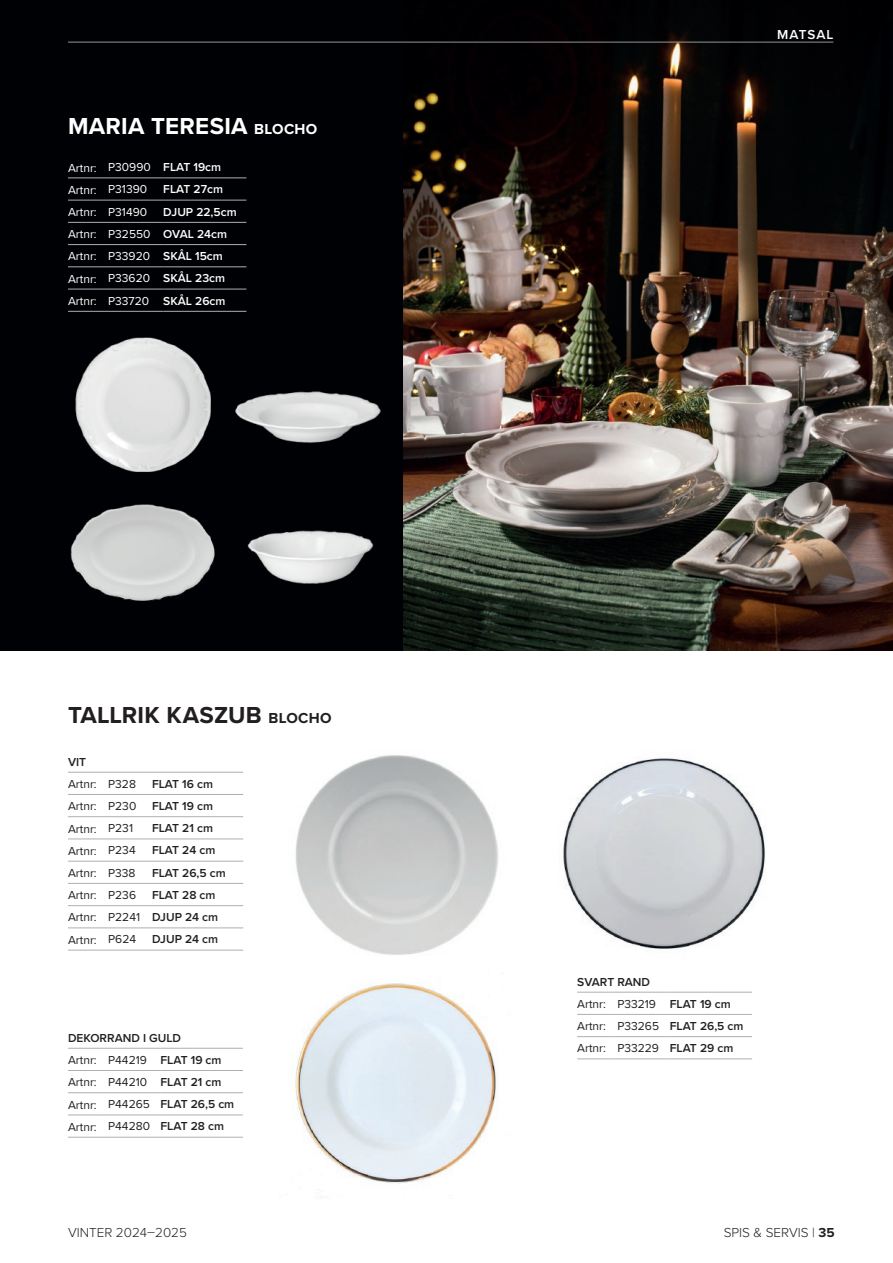
<style>
.page{position:relative;width:893px;height:1263px;background:#fff}
.page>*{position:absolute;margin:0;border:0;box-sizing:border-box;transform-origin:0 0}
.t1{font:700 24px "Proxima Nova";letter-spacing:.01em;color:#231f20}
.t2{font:700 24px "Proxima Nova";letter-spacing:.01em;color:#fff}
.t3{font:300 13.5px "Proxima Nova";color:#231f20}
.t4{font:600 13.5px "Proxima Nova";letter-spacing:.07em;color:#fff}
.t5{font:12px/22.2px "Proxima Nova";color:#231f20}
.t6{font:600 12px/22.2px "Proxima Nova";color:#231f20}
.t7{font:12px/22.4px "Proxima Nova";color:#fff}
.t8{font:600 12px "Proxima Nova";color:#fff}
.s1{font-size:15px}
.s2{font-weight:600}
.s3{font-weight:400}
.s4{font-weight:700}
</style>
<div class="page">
<div style="left:0;top:0;width:893px;height:651px;background:#000104"></div>
<img style="left:404px;top:19px;width:489px;height:632px">
<img style="left:75px;top:337px;width:136px;height:135px">
<img style="left:235px;top:391px;width:146px;height:52px">
<img style="left:70px;top:504px;width:145px;height:97px">
<img style="left:247px;top:530px;width:127px;height:54px">
<img style="left:286px;top:983px;width:211px;height:215px">
<img style="left:563px;top:758px;width:202px;height:191px">
<img style="left:295px;top:755px;width:204px;height:200px">
<hr style="left:68px;top:42px;width:765px;height:1px;background:#939598">
<hr style="left:104px;top:816px;width:48px;height:1px;background:#aeafb3">
<hr style="left:152px;top:816px;width:91px;height:1px;background:#aeafb3">
<hr style="left:104px;top:838px;width:48px;height:1px;background:#aeafb3">
<hr style="left:152px;top:838px;width:91px;height:1px;background:#aeafb3">
<hr style="left:104px;top:861px;width:48px;height:1px;background:#aeafb3">
<hr style="left:152px;top:861px;width:91px;height:1px;background:#aeafb3">
<hr style="left:68px;top:816px;width:36px;height:1px;background:#aeafb3">
<hr style="left:68px;top:838px;width:36px;height:1px;background:#aeafb3">
<hr style="left:68px;top:861px;width:36px;height:1px;background:#aeafb3">
<hr style="left:68px;top:883px;width:36px;height:1px;background:#aeafb3">
<hr style="left:104px;top:883px;width:48px;height:1px;background:#aeafb3">
<hr style="left:152px;top:883px;width:91px;height:1px;background:#aeafb3">
<hr style="left:68px;top:905px;width:36px;height:1px;background:#aeafb3">
<hr style="left:104px;top:905px;width:48px;height:1px;background:#aeafb3">
<hr style="left:152px;top:905px;width:91px;height:1px;background:#aeafb3">
<hr style="left:68px;top:927px;width:36px;height:1px;background:#aeafb3">
<hr style="left:104px;top:927px;width:48px;height:1px;background:#aeafb3">
<hr style="left:152px;top:927px;width:91px;height:1px;background:#aeafb3">
<hr style="left:68px;top:772px;width:36px;height:1px;background:#aeafb3">
<hr style="left:104px;top:772px;width:48px;height:1px;background:#aeafb3">
<hr style="left:152px;top:772px;width:91px;height:1px;background:#aeafb3">
<hr style="left:68px;top:794px;width:36px;height:1px;background:#aeafb3">
<hr style="left:104px;top:794px;width:48px;height:1px;background:#aeafb3">
<hr style="left:152px;top:794px;width:91px;height:1px;background:#aeafb3">
<hr style="left:68px;top:950px;width:36px;height:1px;background:#aeafb3">
<hr style="left:104px;top:950px;width:48px;height:1px;background:#aeafb3">
<hr style="left:152px;top:950px;width:91px;height:1px;background:#aeafb3">
<hr style="left:613px;top:1014px;width:57px;height:1px;background:#aeafb3">
<hr style="left:670px;top:1014px;width:82px;height:1px;background:#aeafb3">
<hr style="left:613px;top:1036px;width:57px;height:1px;background:#aeafb3">
<hr style="left:670px;top:1036px;width:82px;height:1px;background:#aeafb3">
<hr style="left:613px;top:1058px;width:57px;height:1px;background:#aeafb3">
<hr style="left:670px;top:1058px;width:82px;height:1px;background:#aeafb3">
<hr style="left:577px;top:1014px;width:36px;height:1px;background:#aeafb3">
<hr style="left:577px;top:1036px;width:36px;height:1px;background:#aeafb3">
<hr style="left:577px;top:1058px;width:36px;height:1px;background:#aeafb3">
<hr style="left:577px;top:992px;width:36px;height:1px;background:#aeafb3">
<hr style="left:613px;top:992px;width:57px;height:1px;background:#aeafb3">
<hr style="left:670px;top:992px;width:82px;height:1px;background:#aeafb3">
<hr style="left:104px;top:1092px;width:57px;height:1px;background:#aeafb3">
<hr style="left:161px;top:1092px;width:82px;height:1px;background:#aeafb3">
<hr style="left:104px;top:1137px;width:57px;height:1px;background:#aeafb3">
<hr style="left:161px;top:1137px;width:82px;height:1px;background:#aeafb3">
<hr style="left:68px;top:1092px;width:36px;height:1px;background:#aeafb3">
<hr style="left:68px;top:1137px;width:36px;height:1px;background:#aeafb3">
<hr style="left:68px;top:1114px;width:36px;height:1px;background:#aeafb3">
<hr style="left:104px;top:1114px;width:57px;height:1px;background:#aeafb3">
<hr style="left:161px;top:1114px;width:82px;height:1px;background:#aeafb3">
<hr style="left:68px;top:1070px;width:36px;height:1px;background:#aeafb3">
<hr style="left:104px;top:1070px;width:57px;height:1px;background:#aeafb3">
<hr style="left:161px;top:1070px;width:82px;height:1px;background:#aeafb3">
<hr style="left:68px;top:1048px;width:36px;height:1px;background:#aeafb3">
<hr style="left:104px;top:1048px;width:57px;height:1px;background:#aeafb3">
<hr style="left:161px;top:1048px;width:82px;height:1px;background:#aeafb3">
<hr style="left:104px;top:177px;width:59px;height:1px;background:#aeafb3">
<hr style="left:163px;top:177px;width:83px;height:1px;background:#aeafb3">
<hr style="left:104px;top:200px;width:59px;height:1px;background:#aeafb3">
<hr style="left:163px;top:200px;width:83px;height:1px;background:#aeafb3">
<hr style="left:104px;top:222px;width:59px;height:1px;background:#aeafb3">
<hr style="left:163px;top:222px;width:83px;height:1px;background:#aeafb3">
<hr style="left:104px;top:244px;width:59px;height:1px;background:#aeafb3">
<hr style="left:163px;top:244px;width:83px;height:1px;background:#aeafb3">
<hr style="left:68px;top:177px;width:36px;height:1px;background:#aeafb3">
<hr style="left:68px;top:200px;width:36px;height:1px;background:#aeafb3">
<hr style="left:68px;top:222px;width:36px;height:1px;background:#aeafb3">
<hr style="left:68px;top:244px;width:36px;height:1px;background:#aeafb3">
<hr style="left:68px;top:266px;width:36px;height:1px;background:#aeafb3">
<hr style="left:104px;top:266px;width:59px;height:1px;background:#aeafb3">
<hr style="left:163px;top:266px;width:83px;height:1px;background:#aeafb3">
<hr style="left:68px;top:289px;width:36px;height:1px;background:#aeafb3">
<hr style="left:104px;top:289px;width:59px;height:1px;background:#aeafb3">
<hr style="left:163px;top:289px;width:83px;height:1px;background:#aeafb3">
<hr style="left:68px;top:311px;width:36px;height:1px;background:#aeafb3">
<hr style="left:104px;top:311px;width:59px;height:1px;background:#aeafb3">
<hr style="left:163px;top:311px;width:83px;height:1px;background:#aeafb3">
<h1 class="t2" style="left:68px;top:112px;width:251px">MARIA TERESIA <span class="s1">BLOCHO</span></h1>
<p class="t7" style="left:68px;top:156px;width:155px">Artnr: P30990 <span class="s2">FLAT 19cm<br></span>Artnr: P31390</p>
<p class="t8" style="left:163px;top:180px;width:61px">FLAT 27cm</p>
<p class="t7" style="left:68px;top:201px;width:81px">Artnr: P31490</p>
<p class="t7" style="left:68px;top:201px;width:170px;text-indent:95px"><span class="s2">DJUP 22,5cm<br></span>Artnr: P32550 <span class="s2">OVAL 24cm<br></span>Artnr: P33920 <span class="s2">SKÅL 15cm<br></span>Artnr: P33620 <span class="s2">SKÅL 23cm<br></span>Artnr: P33720 <span class="s2">SKÅL 26cm</span></p>
<h1 class="t1" style="left:68px;top:700px;width:265px">TALLRIK KASZUB <span class="s1">BLOCHO</span></h1>
<p class="t6" style="left:68px;top:750px;width:20px">VIT</p>
<p class="t5" style="left:68px;top:773px;width:69px">Artnr: P328</p>
<p class="t6" style="left:152px;top:772px;width:63px">FLAT 16 cm</p>
<p class="t5" style="left:68px;top:795px;width:70px">Artnr: P230</p>
<p class="t6" style="left:152px;top:794px;width:63px">FLAT 19 cm</p>
<p class="t5" style="left:68px;top:818px;width:67px">Artnr: P231</p>
<p class="t6" style="left:152px;top:817px;width:62px">FLAT 21 cm</p>
<p class="t5" style="left:68px;top:840px;width:69px">Artnr: P234</p>
<p class="t6" style="left:152px;top:839px;width:65px">FLAT 24 cm</p>
<p class="t5" style="left:68px;top:862px;width:69px">Artnr: P338</p>
<p class="t6" style="left:152px;top:861px;width:75px">FLAT 26,5 cm</p>
<p class="t5" style="left:68px;top:884px;width:70px">Artnr: P236</p>
<p class="t5" style="left:68px;top:884px;width:152px;text-indent:84px"><span class="s2">FLAT 28 cm<br></span>Artnr: P2241 <span class="s2">DJUP 24 cm<br></span>Artnr: P624</p>
<p class="t6" style="left:152px;top:928px;width:68px">DJUP 24 cm</p>
<p class="t6" style="left:68px;top:1026px;width:168px">DEKORRAND I GULD<br><span class="s3">Artnr: P44219</span> FLAT 19 cm<br><span class="s3">Artnr: P44210</span> FLAT 21 cm<br><span class="s3">Artnr: P44265</span> FLAT 26,5 cm<br><span class="s3">Artnr: P44280</span> FLAT 28 cm</p>
<p class="t4" style="left:777px;top:24px;width:58px">MATSAL</p>
<p class="t5" style="left:577px;top:971px;width:168px"><span class="s2">SVART RAND<br></span>Artnr: P33219 <span class="s2">FLAT 19 cm<br></span>Artnr: P33265 <span class="s2">FLAT 26,5 cm<br></span>Artnr: P33229 <span class="s2">FLAT 29 cm</span></p>
<p class="t3" style="left:68px;top:1222px;width:120px">VINTER 2024–2025</p>
<p class="t3" style="left:724px;top:1222px;width:112px">SPIS &amp; SERVIS | <span class="s4">35</span></p>
</div>
